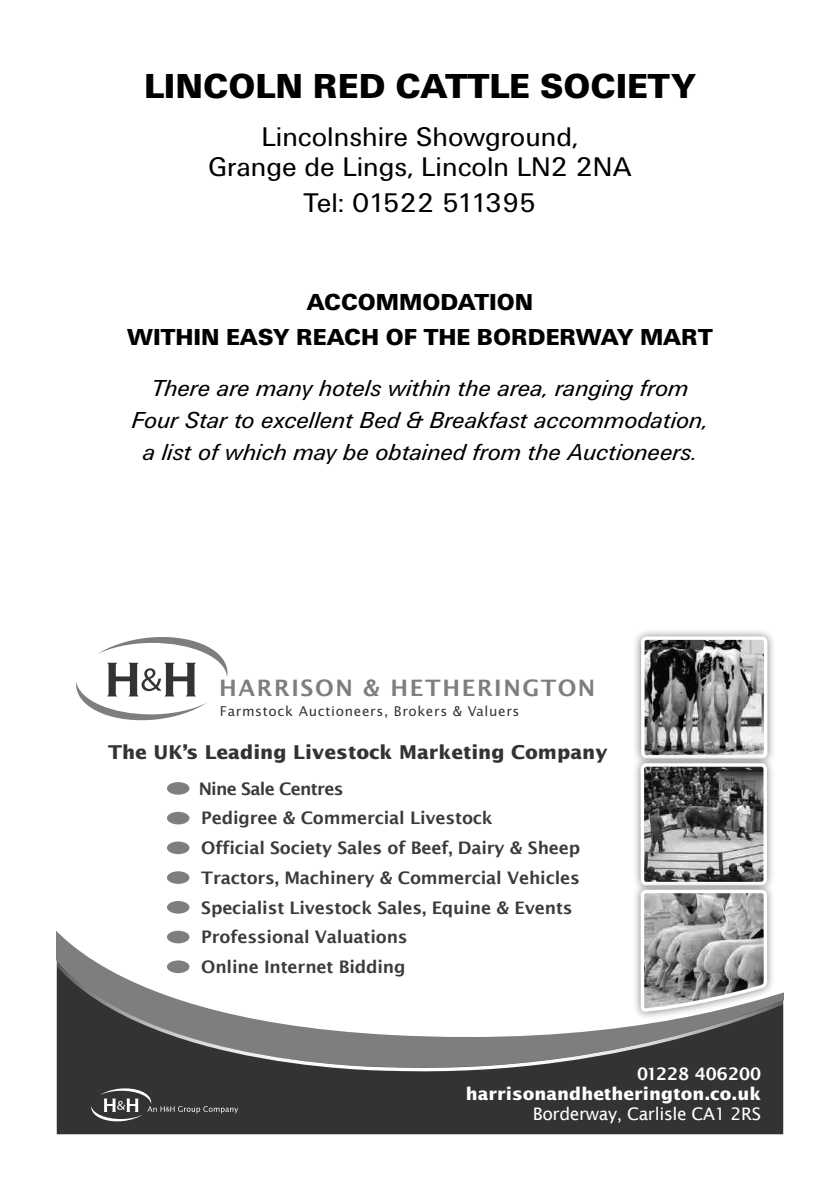
<style>
.page{position:relative;width:840px;height:1191px;background:#fff}
.page>*{position:absolute;margin:0;border:0;box-sizing:border-box;transform-origin:0 0}
.t1{font:900 36px "Unitus T";color:#000}
.t2{font:28px/30px "Unitus T";color:#000;text-align:center}
.t3{font:28px "Unitus T";letter-spacing:-.065em;color:#000}
.t4{font:italic 24px/32px "Unitus T";color:#000;text-align:center}
.t5{font:900 24px/34px "Unitus T";color:#000;text-align:center}
.t6{font:22.6px "Lucida San T Dem";letter-spacing:.07em;color:#7e7e7e}
.t7{font:700 19px "Lucida Sans";color:#333}
.t8{font:600 17.2px/29.8px "Lucida Sans";letter-spacing:-.01em;color:#3b3b3b}
.t9{font:700 17.2px "Lucida Sans";color:#fff}
.t10{font:17.2px "Lucida Sans";letter-spacing:-.02em;color:#fff}
.t11{font:600 17.2px "Lucida Sans";color:#fff}
.t12{font:13.6px "Lucida Sans";letter-spacing:.05em;color:#333}
</style>
<div class="page">
<div style="left:57px;top:1075px;width:725px;height:59px;background:#333"></div>
<svg style="left:57px;top:901px;width:725px;height:174px"></svg>
<svg style="left:91px;top:1087px;width:147px;height:35px;background:#494949"></svg>
<div style="left:632px;top:628px;width:143px;height:139px;background:#000;opacity:.5"></div>
<img style="left:644px;top:640px;width:119px;height:114px">
<div style="left:640px;top:636px;width:127px;height:122px;border:3px solid #fff;border-radius:4px"></div>
<div style="left:631px;top:754px;width:144px;height:140px;background:#000;opacity:.5"></div>
<img style="left:644px;top:767px;width:118px;height:114px">
<div style="left:640px;top:763px;width:126px;height:122px;border:3px solid #fff;border-radius:4px"></div>
<div style="left:631px;top:881px;width:144px;height:139px;background:#000;opacity:.5"></div>
<svg style="left:638px;top:888px;width:130px;height:31px;background:#b0b0b0"></svg>
<svg style="left:76px;top:637px;width:151px;height:84px"></svg>
<div style="left:167px;top:782px;width:22px;height:12px;background:#7e7e7e;border-radius:50%"></div>
<div style="left:167px;top:812px;width:22px;height:12px;background:#7e7e7e;border-radius:50%"></div>
<div style="left:167px;top:841px;width:22px;height:13px;background:#7e7e7e;border-radius:50%"></div>
<div style="left:167px;top:871px;width:22px;height:13px;background:#7e7e7e;border-radius:50%"></div>
<div style="left:167px;top:901px;width:22px;height:12px;background:#7e7e7e;border-radius:50%"></div>
<svg style="left:57px;top:919px;width:725px;height:154px"></svg>
<h1 class="t1" style="left:144px;top:65px;width:553px">LINCOLN RED CATTLE SOCIETY</h1>
<h2 class="t2" style="left:208px;top:122px;width:424px">Lincolnshire Showground,<br>Grange de Lings, Lincoln LN2 2NA</h2>
<h2 class="t3" style="left:303px;top:187px;width:234px">Tel: 01522 511395</h2>
<h3 class="t5" style="left:127px;top:285px;width:586px">ACCOMMODATION<br>WITHIN EASY REACH OF THE BORDERWAY MART</h3>
<h3 class="t4" style="left:132px;top:371px;width:577px">There are many hotels within the area, ranging from<br>Four Star to excellent Bed &amp; Breakfast accommodation, a list of which may be obtained from the Auctioneers.</h3>
<h3 class="t6" style="left:219px;top:675px;width:377px">HARRISON &amp; HETHERINGTON</h3>
<p class="t12" style="left:219px;top:702px;width:301px">Farmstock Auctioneers, Brokers &amp; Valuers</p>
<p class="t7" style="left:108px;top:741px;width:501px">The UK’s Leading Livestock Marketing Company</p>
<p class="t8" style="left:198px;top:773px;width:383px">Nine Sale Centres<br>Pedigree &amp; Commercial Livestock<br>Official Society Sales of Beef, Dairy &amp; Sheep Tractors, Machinery &amp; Commercial Vehicles Specialist Livestock Sales, Equine &amp; Events Professional Valuations<br>Online Internet Bidding</p>
<p class="t11" style="left:636px;top:1064px;width:125px">01228 406200</p>
<p class="t9" style="left:465px;top:1083px;width:297px">harrisonandhetherington.co.uk</p>
<p class="t10" style="left:532px;top:1104px;width:230px">Borderway, Carlisle CA1 2RS</p>
</div>
